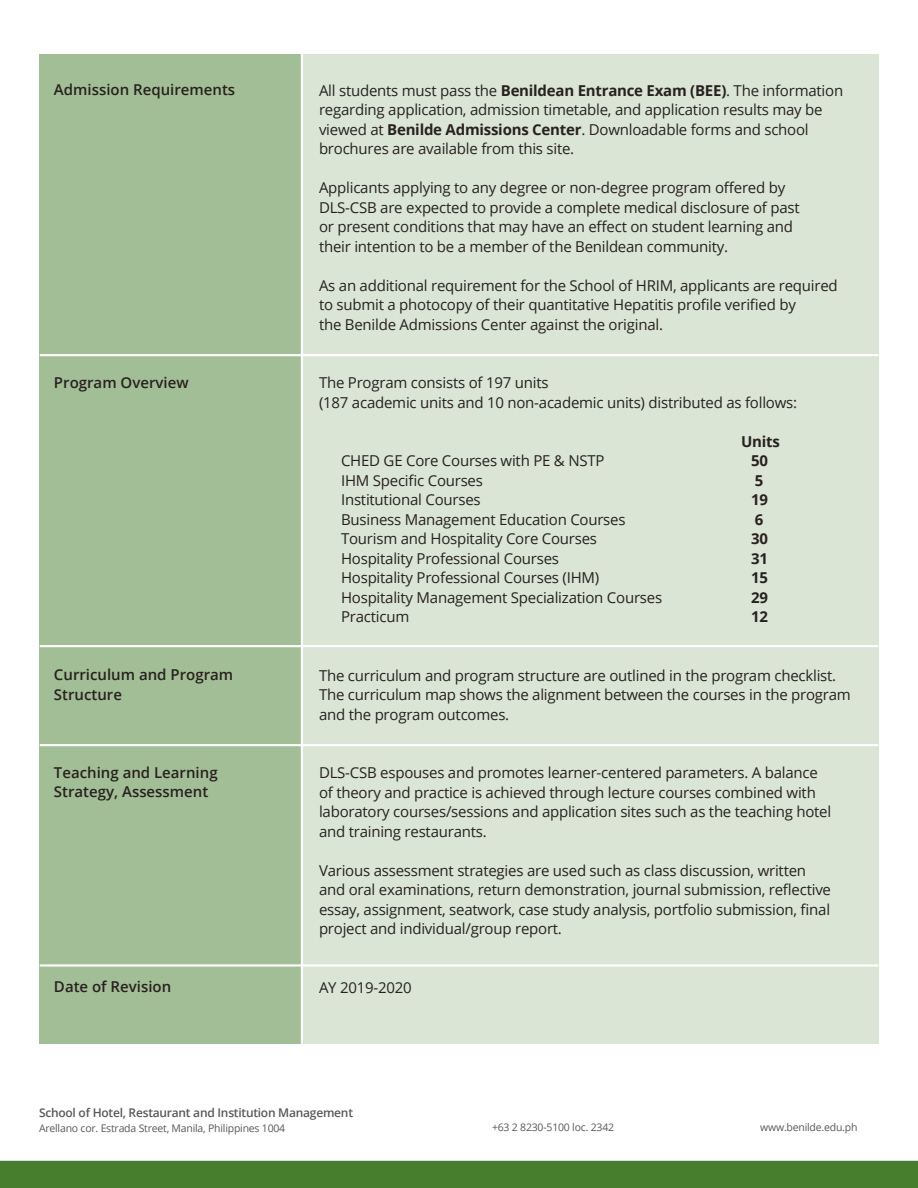
<style>
.page{position:relative;width:918px;height:1188px;background:#fff}
.page>*{position:absolute;margin:0;border:0;box-sizing:border-box;transform-origin:0 0}
.t1{font:15px/19.5px "Open Sans";letter-spacing:-.015em;color:#28211f}
.t2{font:600 15px/19.5px "Open Sans";color:#28211f}
.t3{font:700 15px "Open Sans";letter-spacing:-.015em;color:#28211f}
.t4{font:600 12px "Open Sans";letter-spacing:-.02em;color:#58595b}
.t5{font:10.5px "Open Sans";letter-spacing:-.02em;color:#58595b}
.s1{font-weight:700}
</style>
<div class="page">
<div style="left:0;top:1161px;width:918px;height:27px;background:#467e2e"></div>
<div style="left:302px;top:54px;width:576px;height:990px;background:#dae5d6"></div>
<div style="left:40px;top:54px;width:262px;height:990px;background:#a2be96"></div>
<hr style="left:301px;top:54px;width:2px;height:990px;background:#fff">
<hr style="left:40px;top:354px;width:838px;height:2px;background:#fff">
<hr style="left:40px;top:645px;width:838px;height:2px;background:#fff">
<hr style="left:40px;top:744px;width:838px;height:2px;background:#fff">
<hr style="left:40px;top:964px;width:838px;height:3px;background:#fff">
<p class="t2" style="left:54px;top:80px;width:183px">Admission Requirements</p>
<p class="t1" style="left:319px;top:80px;width:526px">All students must pass the <span class="s1">Benildean Entrance Exam (BEE)</span>. The information regarding application, admission timetable, and application results may be viewed at <span class="s1">Benilde Admissions Center</span>. Downloadable forms and school brochures are available from this site.</p>
<p class="t1" style="left:319px;top:178px;width:482px">Applicants applying to any degree or non-degree program offered by DLS-CSB are expected to provide a complete medical disclosure of past or present conditions that may have an effect on student learning and their intention to be a member of the Benildean community.</p>
<p class="t1" style="left:319px;top:275px;width:520px">As an additional requirement for the School of HRIM, applicants are required to submit a photocopy of their quantitative Hepatitis profile verified by<br>the Benilde Admissions Center against the original.</p>
<p class="t2" style="left:54px;top:372px;width:136px">Program Overview</p>
<p class="t1" style="left:319px;top:373px;width:480px">The Program consists of 197 units<br>(187 academic units and 10 non-academic units) distributed as follows:</p>
<p class="t3" style="left:741px;top:431px;width:40px">Units</p>
<p class="t1" style="left:341px;top:451px;width:265px">CHED GE Core Courses with PE &amp; NSTP</p>
<p class="t3" style="left:751px;top:450px;width:18px">50</p>
<p class="t1" style="left:341px;top:470px;width:143px">IHM Specific Courses</p>
<p class="t3" style="left:755px;top:470px;width:10px">5</p>
<p class="t1" style="left:341px;top:490px;width:141px">Institutional Courses</p>
<p class="t3" style="left:751px;top:489px;width:18px">19</p>
<p class="t1" style="left:341px;top:509px;width:286px">Business Management Education Courses</p>
<p class="t3" style="left:755px;top:509px;width:10px">6</p>
<p class="t1" style="left:341px;top:529px;width:258px">Tourism and Hospitality Core Courses</p>
<p class="t3" style="left:751px;top:528px;width:18px">30</p>
<p class="t1" style="left:341px;top:548px;width:219px">Hospitality Professional Courses</p>
<p class="t3" style="left:751px;top:548px;width:18px">31</p>
<p class="t1" style="left:341px;top:568px;width:260px">Hospitality Professional Courses (IHM)</p>
<p class="t3" style="left:751px;top:567px;width:18px">15</p>
<p class="t1" style="left:341px;top:587px;width:323px">Hospitality Management Specialization Courses</p>
<p class="t3" style="left:751px;top:587px;width:18px">29</p>
<p class="t1" style="left:341px;top:607px;width:70px">Practicum</p>
<p class="t3" style="left:751px;top:606px;width:18px">12</p>
<p class="t2" style="left:54px;top:665px;width:181px">Curriculum and Program<br>Structure</p>
<p class="t1" style="left:319px;top:665px;width:533px">The curriculum and program structure are outlined in the program checklist.<br>The curriculum map shows the alignment between the courses in the program and the program outcomes.</p>
<p class="t2" style="left:54px;top:762px;width:165px">Teaching and Learning<br>Strategy, Assessment</p>
<p class="t1" style="left:319px;top:763px;width:514px">DLS-CSB espouses and promotes learner-centered parameters. A balance of theory and practice is achieved through lecture courses combined with laboratory courses/sessions and application sites such as the teaching hotel and training restaurants.</p>
<p class="t1" style="left:319px;top:860px;width:514px">Various assessment strategies are used such as class discussion, written and oral examinations, return demonstration, journal submission, reflective essay, assignment, seatwork, case study analysis, portfolio submission, final project and individual/group report.</p>
<p class="t2" style="left:54px;top:977px;width:119px">Date of Revision</p>
<p class="t1" style="left:319px;top:977px;width:94px">AY 2019-2020</p>
<p class="t4" style="left:39px;top:1104px;width:316px">School of Hotel, Restaurant and Institution Management</p>
<p class="t5" style="left:39px;top:1121px;width:248px">Arellano cor. Estrada Street, Manila, Philippines 1004</p>
<p class="t5" style="left:492px;top:1120px;width:124px">+63 2 8230-5100 loc. 2342</p>
<p class="t5" style="left:760px;top:1120px;width:99px">www.benilde.edu.ph</p>
</div>
